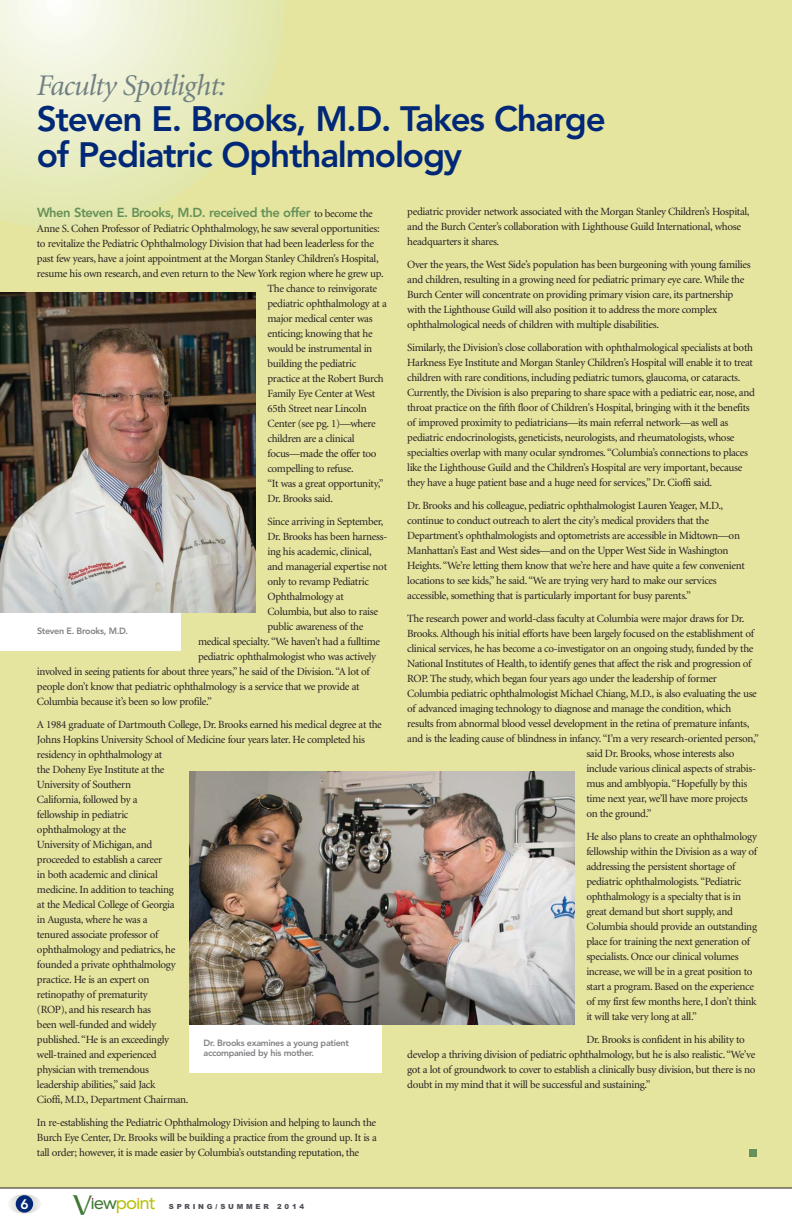
<style>
.page{position:relative;width:792px;height:1224px;background:#fff}
.page>*{position:absolute;margin:0;border:0;box-sizing:border-box;transform-origin:0 0}
.t1{font:800 35px/36px "Avenir";letter-spacing:-.035em;color:#002877}
.t2{font:italic 30px "Minion";letter-spacing:-.03em;color:#718082}
.t3{font:18.6px "Avenir";letter-spacing:-.055em;color:#b5bf00}
.t4{font:800 13.8px "Avenir";color:#fff}
.t5{font:800 13px "Avenir";letter-spacing:-.035em;color:#659058}
.t6{font:11px/15px "Minion";letter-spacing:-.03em;color:#231f20}
.t7{font:800 9px/10px "Avenir";letter-spacing:-.035em;color:#808285}
.t8{font:900 7px "Arial";letter-spacing:.4em;color:#4c4f54}
.s1{font-family:"Minion";font-weight:400;font-size:11px;color:#231f20}
.s2{font-family:"Minion";font-size:35.9px;color:#3f7733}
.s3{color:#3f7733}
</style>
<div class="page">
<div style="left:0;top:0;width:792px;height:1188px;background:#e5e5a0"></div>
<img style="left:0;top:0;width:283px;height:226px">
<svg style="left:8px;top:1194px;width:33px;height:19px"></svg>
<div style="left:16px;top:1195px;width:17px;height:18px;background:#002877;border-radius:50%"></div>
<hr style="left:0;top:1188px;width:792px;height:1px;background:#231f20">
<div style="left:189px;top:1017px;width:192px;height:56px;background:#fff"></div>
<div style="left:0;top:573px;width:180px;height:77px;background:#fff"></div>
<img style="left:189px;top:772px;width:385px;height:253px">
<img style="left:0;top:293px;width:255px;height:319px">
<div style="left:749px;top:1149px;width:7px;height:7px;background:#659058"></div>
<h2 class="t2" style="left:37px;top:74px;width:190px">Faculty Spotlight:</h2>
<h1 class="t1" style="left:37px;top:104px;width:571px">Steven E. Brooks, M.D. Takes Charge of Pediatric Ophthalmology</h1>
<p class="t5" style="left:37px;top:208px;width:337px">When Steven E. Brooks, M.D. received the offer <span class="s1">to become the</span></p>
<p class="t6" style="left:37px;top:222px;width:344px">Anne S. Cohen Professor of Pediatric Ophthalmology, he saw several opportunities:</p>
<p class="t6" style="left:37px;top:237px;width:339px">to revitalize the Pediatric Ophthalmology Division that had been leaderless for the</p>
<p class="t6" style="left:37px;top:252px;width:343px">past few years, have a joint appointment at the Morgan Stanley Children’s Hospital,</p>
<p class="t6" style="left:37px;top:267px;width:348px">resume his own research, and even return to the New York region where he grew up.</p>
<p class="t6" style="left:267px;top:282px;width:111px">The chance to reinvigorate</p>
<p class="t6" style="left:267px;top:297px;width:121px">pediatric ophthalmology at a</p>
<p class="t6" style="left:267px;top:312px;width:107px">major medical center was</p>
<p class="t6" style="left:267px;top:327px;width:107px">enticing; knowing that he</p>
<p class="t6" style="left:267px;top:342px;width:106px">would be instrumental in</p>
<p class="t6" style="left:267px;top:357px;width:90px">building the pediatric</p>
<p class="t6" style="left:267px;top:372px;width:118px">practice at the Robert Burch</p>
<p class="t6" style="left:267px;top:387px;width:109px">Family Eye Center at West</p>
<p class="t6" style="left:267px;top:402px;width:101px">65th Street near Lincoln</p>
<p class="t6" style="left:267px;top:417px;width:110px">Center (see pg. 1)—where</p>
<p class="t6" style="left:267px;top:432px;width:89px">children are a clinical</p>
<p class="t6" style="left:267px;top:447px;width:111px">focus—made the offer too</p>
<p class="t6" style="left:267px;top:462px;width:88px">compelling to refuse.</p>
<p class="t6" style="left:267px;top:477px;width:118px">“It was a great opportunity,”</p>
<p class="t6" style="left:267px;top:492px;width:67px">Dr. Brooks said.</p>
<p class="t6" style="left:267px;top:515px;width:117px">Since arriving in September,</p>
<p class="t6" style="left:267px;top:530px;width:121px">Dr. Brooks has been harness-</p>
<p class="t6" style="left:267px;top:545px;width:106px">ing his academic, clinical,</p>
<p class="t6" style="left:267px;top:560px;width:121px">and managerial expertise not</p>
<p class="t6" style="left:267px;top:575px;width:103px">only to revamp Pediatric</p>
<p class="t6" style="left:267px;top:590px;width:78px">Ophthalmology at</p>
<p class="t6" style="left:267px;top:605px;width:112px">Columbia, but also to raise</p>
<p class="t6" style="left:267px;top:620px;width:97px">public awareness of the</p>
<p class="t6" style="left:198px;top:635px;width:184px">medical specialty. “We haven’t had a fulltime</p>
<p class="t6" style="left:198px;top:650px;width:180px">pediatric ophthalmologist who was actively</p>
<p class="t6" style="left:37px;top:665px;width:334px">involved in seeing patients for about three years,” he said of the Division. “A lot of</p>
<p class="t6" style="left:37px;top:680px;width:324px">people don’t know that pediatric ophthalmology is a service that we provide at</p>
<p class="t6" style="left:37px;top:695px;width:176px">Columbia because it’s been so low profile.”</p>
<p class="t6" style="left:37px;top:718px;width:346px">A 1984 graduate of Dartmouth College, Dr. Brooks earned his medical degree at the Johns Hopkins University School of Medicine four years later. He completed his residency in ophthalmology at<br>the Doheny Eye Institute at the<br>University of Southern<br>California, followed by a<br>fellowship in pediatric<br>ophthalmology at the<br>University of Michigan, and<br>proceeded to establish a career<br>in both academic and clinical<br>medicine. In addition to teaching<br>at the Medical College of Georgia<br>in Augusta, where he was a<br>tenured associate professor of<br>ophthalmology and pediatrics, he<br>founded a private ophthalmology<br>practice. He is an expert on<br>retinopathy of prematurity<br>(ROP), and his research has<br>been well-funded and widely<br>published. “He is an exceedingly<br>well-trained and experienced<br>physician with tremendous<br>leadership abilities,” said Jack<br>Cioffi, M.D., Department Chairman.</p>
<p class="t6" style="left:37px;top:1116px;width:341px;text-align:justify">In re-establishing the Pediatric Ophthalmology Division and helping to launch the Burch Eye Center, Dr. Brooks will be building a practice from the ground up. It is a tall order; however, it is made easier by Columbia’s outstanding reputation, the</p>
<p class="t7" style="left:37px;top:627px;width:93px">Steven E. Brooks, M.D.</p>
<p class="t7" style="left:203px;top:1039px;width:147px">Dr. Brooks examines a young patient accompanied by his mother.</p>
<p class="t4" style="left:20px;top:1198px;width:10px">6</p>
<h3 class="t3" style="left:71px;top:1195px;width:86px"><span class="s2">V</span><span class="s3">ıew</span>poınt</h3>
<p class="t8" style="left:169px;top:1203px;width:137px">SPRING/SUMMER 2014</p>
<p class="t6" style="left:407px;top:205px;width:344px">pediatric provider network associated with the Morgan Stanley Children’s Hospital, and the Burch Center’s collaboration with Lighthouse Guild International, whose headquarters it shares.</p>
<p class="t6" style="left:407px;top:258px;width:345px">Over the years, the West Side’s population has been burgeoning with young families and children, resulting in a growing need for pediatric primary eye care. While the Burch Center will concentrate on providing primary vision care, its partnership with the Lighthouse Guild will also position it to address the more complex ophthalmological needs of children with multiple disabilities.</p>
<p class="t6" style="left:407px;top:341px;width:349px">Similarly, the Division’s close collaboration with ophthalmological specialists at both Harkness Eye Institute and Morgan Stanley Children’s Hospital will enable it to treat children with rare conditions, including pediatric tumors, glaucoma, or cataracts.<br>Currently, the Division is also preparing to share space with a pediatric ear, nose, and throat practice on the fifth floor of Children's Hospital, bringing with it the benefits of improved proximity to pediatricians—its main referral network—as well as pediatric endocrinologists, geneticists, neurologists, and rheumatologists, whose specialties overlap with many ocular syndromes. “Columbia’s connections to places like the Lighthouse Guild and the Children’s Hospital are very important, because they have a huge patient base and a huge need for services,” Dr. Cioffi said.</p>
<p class="t6" style="left:407px;top:499px;width:339px">Dr. Brooks and his colleague, pediatric ophthalmologist Lauren Yeager, M.D., continue to conduct outreach to alert the city’s medical providers that the Department’s ophthalmologists and optometrists are accessible in Midtown—on Manhattan’s East and West sides—and on the Upper West Side in Washington Heights. “We’re letting them know that we’re here and have quite a few convenient locations to see kids,” he said. “We are trying very hard to make our services accessible, something that is particularly important for busy parents.”</p>
<p class="t6" style="left:407px;top:612px;width:339px">The research power and world-class faculty at Columbia were major draws for Dr.</p>
<p class="t6" style="left:407px;top:627px;width:348px">Brooks. Although his initial efforts have been largely focused on the establishment of</p>
<p class="t6" style="left:407px;top:642px;width:348px">clinical services, he has become a co-investigator on an ongoing study, funded by the</p>
<p class="t6" style="left:407px;top:657px;width:346px">National Institutes of Health, to identify genes that affect the risk and progression of</p>
<p class="t6" style="left:407px;top:672px;width:311px">ROP. The study, which began four years ago under the leadership of former</p>
<p class="t6" style="left:407px;top:687px;width:351px">Columbia pediatric ophthalmologist Michael Chiang, M.D., is also evaluating the use</p>
<p class="t6" style="left:407px;top:702px;width:326px">of advanced imaging technology to diagnose and manage the condition, which</p>
<p class="t6" style="left:407px;top:717px;width:344px">results from abnormal blood vessel development in the retina of premature infants,</p>
<p class="t6" style="left:407px;top:732px;width:353px">and is the leading cause of blindness in infancy. “I’m a very research-oriented person,”</p>
<p class="t6" style="left:586px;top:747px;width:150px">said Dr. Brooks, whose interests also</p>
<p class="t6" style="left:586px;top:762px;width:171px">include various clinical aspects of strabis-</p>
<p class="t6" style="left:586px;top:777px;width:162px">mus and amblyopia. “Hopefully by this</p>
<p class="t6" style="left:586px;top:792px;width:163px">time next year, we’ll have more projects</p>
<p class="t6" style="left:586px;top:807px;width:67px">on the ground.”</p>
<p class="t6" style="left:586px;top:830px;width:172px">He also plans to create an ophthalmology fellowship within the Division as a way of addressing the persistent shortage of pediatric ophthalmologists. “Pediatric ophthalmology is a specialty that is in great demand but short supply, and Columbia should provide an outstanding place for training the next generation of specialists. Once our clinical volumes increase, we will be in a great position to start a program. Based on the experience of my first few months here, I don’t think it will take very long at all.”</p>
<p class="t6" style="left:407px;top:1033px;width:350px;text-indent:179px">Dr. Brooks is confident in his ability to develop a thriving division of pediatric ophthalmology, but he is also realistic. “We’ve got a lot of groundwork to cover to establish a clinically busy division, but there is no doubt in my mind that it will be successful and sustaining.”</p>
</div>
